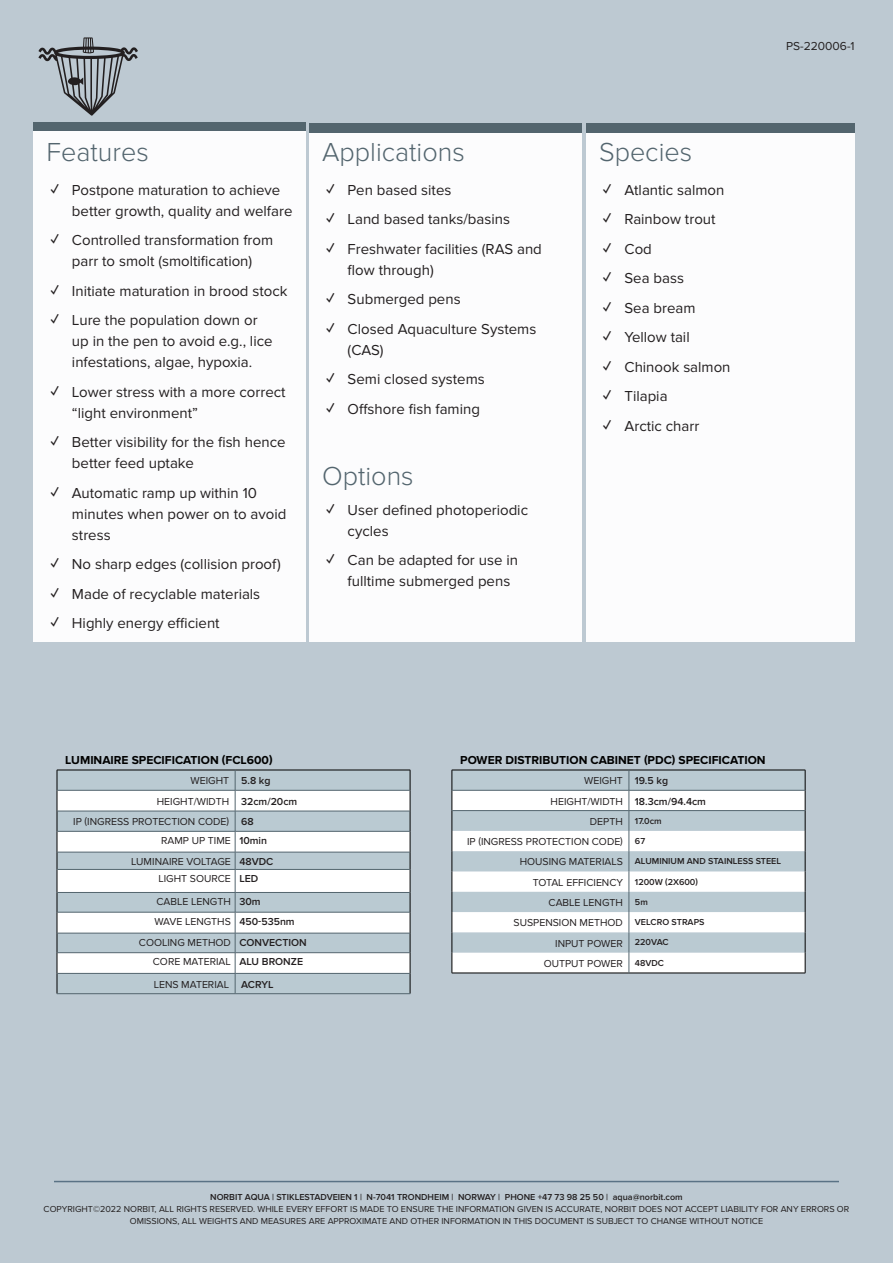
<style>
.page{position:relative;width:893px;height:1263px;background:#fff}
.page>*{position:absolute;margin:0;border:0;box-sizing:border-box;transform-origin:0 0}
.subtitle{font:300 27px "Proxima Nova";color:#53656e}
.bullet_points{font:300 27px "Proxima Nova";color:#53656e}
.t1{font:15px/21px "Proxima Nova";color:#231f20}
.table_title{font:700 12px "Proxima Nova";color:#000}
.data_sheet_number{font:12px "Proxima Nova";color:#231f20}
.t2{font:10.5px "Proxima Nova";color:#231f20}
.t3{font:600 10.5px "Proxima Nova";color:#231f20}
.footer_page2{font:9px/12px "Proxima Nova";color:#231f20;text-align:center}
.t4{font:600 9px "Proxima Nova";color:#231f20}
.s1{font-weight:700}
.s2{font-weight:600}
</style>
<div class="page">
<div style="left:0;top:0;width:893px;height:1262px;background:#bdc9d2"></div>
<svg style="left:38px;top:37px;width:100px;height:79px"></svg>
<hr style="left:54px;top:1181px;width:785px;height:1px;background:#5a7285">
<svg style="left:58px;top:771px;width:352px;height:222px"></svg>
<svg style="left:58px;top:791px;width:352px;height:182px;fill:#fff"></svg>
<hr style="left:57px;top:770px;width:178px;height:1px;background:#000">
<hr style="left:235px;top:770px;width:175px;height:1px;background:#000">
<svg style="left:57px;top:770px;width:1px;height:223px"></svg>
<svg style="left:410px;top:770px;width:1px;height:223px"></svg>
<hr style="left:57px;top:790px;width:178px;height:1px;background:#53656e">
<hr style="left:235px;top:790px;width:175px;height:1px;background:#53656e">
<hr style="left:57px;top:811px;width:178px;height:1px;background:#53656e">
<hr style="left:235px;top:811px;width:175px;height:1px;background:#53656e">
<hr style="left:57px;top:831px;width:178px;height:1px;background:#53656e">
<hr style="left:235px;top:831px;width:175px;height:1px;background:#53656e">
<hr style="left:57px;top:852px;width:178px;height:1px;background:#53656e">
<hr style="left:235px;top:852px;width:175px;height:1px;background:#53656e">
<hr style="left:57px;top:869px;width:178px;height:1px;background:#53656e">
<hr style="left:235px;top:869px;width:175px;height:1px;background:#53656e">
<hr style="left:57px;top:892px;width:178px;height:1px;background:#53656e">
<hr style="left:235px;top:892px;width:175px;height:1px;background:#53656e">
<hr style="left:57px;top:912px;width:178px;height:1px;background:#53656e">
<hr style="left:235px;top:912px;width:175px;height:1px;background:#53656e">
<hr style="left:57px;top:933px;width:178px;height:1px;background:#53656e">
<hr style="left:235px;top:933px;width:175px;height:1px;background:#53656e">
<hr style="left:57px;top:952px;width:178px;height:1px;background:#53656e">
<hr style="left:235px;top:952px;width:175px;height:1px;background:#53656e">
<hr style="left:57px;top:973px;width:178px;height:1px;background:#53656e">
<hr style="left:235px;top:973px;width:175px;height:1px;background:#53656e">
<svg style="left:235px;top:770px;width:1px;height:223px"></svg>
<hr style="left:57px;top:993px;width:178px;height:1px;background:#53656e">
<hr style="left:235px;top:993px;width:175px;height:1px;background:#53656e">
<div style="left:34px;top:123px;width:272px;height:518px;background:#fcfcfd"></div>
<div style="left:34px;top:123px;width:272px;height:8px;background:#53656e"></div>
<div style="left:586px;top:123px;width:269px;height:518px;background:#fcfcfd"></div>
<div style="left:586px;top:123px;width:269px;height:10px;background:#53656e"></div>
<div style="left:309px;top:123px;width:272px;height:518px;background:#fcfcfd"></div>
<div style="left:309px;top:123px;width:272px;height:10px;background:#53656e"></div>
<svg style="left:453px;top:771px;width:352px;height:19px"></svg>
<svg style="left:453px;top:791px;width:352px;height:182px;fill:#fff"></svg>
<hr style="left:452px;top:770px;width:177px;height:1px;background:#000">
<hr style="left:629px;top:770px;width:176px;height:1px;background:#000">
<svg style="left:452px;top:770px;width:1px;height:203px"></svg>
<svg style="left:805px;top:770px;width:1px;height:203px"></svg>
<hr style="left:452px;top:973px;width:177px;height:1px;background:#000">
<hr style="left:629px;top:973px;width:176px;height:1px;background:#000">
<hr style="left:452px;top:790px;width:177px;height:1px;background:#53656e">
<hr style="left:629px;top:790px;width:176px;height:1px;background:#53656e">
<hr style="left:452px;top:810px;width:177px;height:1px;background:#53656e">
<hr style="left:629px;top:810px;width:176px;height:1px;background:#53656e">
<svg style="left:629px;top:770px;width:1px;height:203px"></svg>
<p class="subtitle" style="left:46px;top:137px;width:104px">Features</p>
<p class="t1" style="left:72px;top:180px;width:222px;text-indent:-21px"><span class="s1">✓</span> Postpone maturation to achieve better growth, quality and welfare</p>
<p class="t1" style="left:51px;top:230px;width:224px;text-align:center"><span class="s1">✓</span> Controlled transformation from parr to smolt (smoltification)</p>
<p class="t1" style="left:51px;top:281px;width:238px"><span class="s1">✓</span> Initiate maturation in brood stock</p>
<p class="t1" style="left:72px;top:310px;width:202px;text-indent:-21px"><span class="s1">✓</span> Lure the population down or up in the pen to avoid e.g., lice infestations, algae, hypoxia.</p>
<p class="t1" style="left:72px;top:382px;width:215px;text-indent:-21px"><span class="s1">✓</span> Lower stress with a more correct “light environment”</p>
<p class="t1" style="left:72px;top:432px;width:215px;text-indent:-21px"><span class="s1">✓</span> Better visibility for the fish hence better feed uptake</p>
<p class="t1" style="left:72px;top:483px;width:216px;text-indent:-21px"><span class="s1">✓</span> Automatic ramp up within 10 minutes when power on to avoid stress</p>
<p class="t1" style="left:51px;top:554px;width:232px"><span class="s1">✓</span> No sharp edges (collision proof)</p>
<p class="t1" style="left:51px;top:584px;width:211px"><span class="s1">✓</span> Made of recyclable materials</p>
<p class="t1" style="left:51px;top:613px;width:170px"><span class="s1">✓</span> Highly energy efficient</p>
<p class="subtitle" style="left:322px;top:137px;width:144px">Applications</p>
<p class="t1" style="left:326px;top:180px;width:127px"><span class="s1">✓</span> Pen based sites</p>
<p class="t1" style="left:326px;top:209px;width:185px"><span class="s1">✓</span> Land based tanks/basins</p>
<p class="t1" style="left:348px;top:239px;width:196px;text-indent:-21px"><span class="s1">✓</span> Freshwater facilities (RAS and flow through)</p>
<p class="t1" style="left:326px;top:289px;width:136px"><span class="s1">✓</span> Submerged pens</p>
<p class="t1" style="left:348px;top:319px;width:190px;text-indent:-21px"><span class="s1">✓</span> Closed Aquaculture Systems (CAS)</p>
<p class="t1" style="left:326px;top:369px;width:160px"><span class="s1">✓</span> Semi closed systems</p>
<p class="t1" style="left:326px;top:399px;width:155px"><span class="s1">✓</span> Offshore fish faming</p>
<p class="bullet_points" style="left:322px;top:461px;width:93px">Options</p>
<p class="t1" style="left:348px;top:500px;width:182px;text-indent:-21px"><span class="s1">✓</span> User defined photoperiodic cycles</p>
<p class="t1" style="left:348px;top:550px;width:172px;text-indent:-21px"><span class="s1">✓</span> Can be adapted for use in fulltime submerged pens</p>
<p class="subtitle" style="left:599px;top:137px;width:95px">Species</p>
<p class="t1" style="left:603px;top:180px;width:123px"><span class="s1">✓</span> Atlantic salmon</p>
<p class="t1" style="left:603px;top:209px;width:114px"><span class="s1">✓</span> Rainbow trout</p>
<p class="t1" style="left:603px;top:239px;width:50px"><span class="s1">✓</span> Cod</p>
<p class="t1" style="left:603px;top:268px;width:82px"><span class="s1">✓</span> Sea bass</p>
<p class="t1" style="left:603px;top:298px;width:94px"><span class="s1">✓</span> Sea bream</p>
<p class="t1" style="left:603px;top:327px;width:88px"><span class="s1">✓</span> Yellow tail</p>
<p class="t1" style="left:603px;top:357px;width:129px"><span class="s1">✓</span> Chinook salmon</p>
<p class="t1" style="left:603px;top:386px;width:66px"><span class="s1">✓</span> Tilapia</p>
<p class="t1" style="left:603px;top:416px;width:98px"><span class="s1">✓</span> Arctic charr</p>
<p class="data_sheet_number" style="left:786px;top:39px;width:70px">PS-220006-1</p>
<p class="table_title" style="left:65px;top:753px;width:209px">LUMINAIRE SPECIFICATION (FCL600)</p>
<p class="t2" style="left:190px;top:775px;width:40px">WEIGHT</p>
<p class="t3" style="left:241px;top:775px;width:31px">5.8 kg</p>
<p class="t2" style="left:157px;top:795px;width:74px">HEIGHT/WIDTH</p>
<p class="t3" style="left:241px;top:795px;width:58px">32cm/20cm</p>
<p class="t2" style="left:73px;top:816px;width:157px">IP (INGRESS PROTECTION CODE)</p>
<p class="t3" style="left:241px;top:816px;width:14px">68</p>
<p class="t2" style="left:161px;top:834px;width:71px">RAMP UP TIME</p>
<p class="t3" style="left:239px;top:834px;width:29px">10min</p>
<p class="t2" style="left:131px;top:855px;width:101px">LUMINAIRE VOLTAGE</p>
<p class="t3" style="left:239px;top:855px;width:36px">48VDC</p>
<p class="t2" style="left:158px;top:872px;width:74px">LIGHT SOURCE</p>
<p class="t3" style="left:239px;top:872px;width:20px">LED</p>
<p class="t2" style="left:157px;top:895px;width:76px">CABLE LENGTH</p>
<p class="t3" style="left:239px;top:895px;width:23px">30m</p>
<p class="t2" style="left:154px;top:915px;width:78px">WAVE LENGTHS</p>
<p class="t3" style="left:239px;top:915px;width:57px">450-535nm</p>
<p class="t2" style="left:139px;top:936px;width:93px">COOLING METHOD</p>
<p class="t3" style="left:239px;top:936px;width:69px">CONVECTION</p>
<p class="t2" style="left:153px;top:956px;width:80px">CORE MATERIAL</p>
<p class="t3" style="left:239px;top:956px;width:65px">ALU BRONZE</p>
<p class="t2" style="left:154px;top:978px;width:77px">LENS MATERIAL</p>
<p class="t3" style="left:241px;top:978px;width:34px">ACRYL</p>
<p class="table_title" style="left:460px;top:753px;width:307px">POWER DISTRIBUTION CABINET (PDC) SPECIFICATION</p>
<p class="t2" style="left:584px;top:775px;width:40px">WEIGHT</p>
<p class="t3" style="left:635px;top:775px;width:35px">19.5 kg</p>
<p class="t2" style="left:551px;top:795px;width:74px">HEIGHT/WIDTH</p>
<p class="t3" style="left:635px;top:795px;width:73px">18.3cm/94.4cm</p>
<p class="t2" style="left:590px;top:815px;width:34px">DEPTH</p>
<p class="t4" style="left:635px;top:815px;width:28px">17.0cm</p>
<p class="t2" style="left:467px;top:836px;width:157px">IP (INGRESS PROTECTION CODE)</p>
<p class="t4" style="left:635px;top:836px;width:12px">67</p>
<p class="t2" style="left:520px;top:856px;width:105px">HOUSING MATERIALS</p>
<p class="t4" style="left:635px;top:856px;width:148px">ALUMINIUM AND STAINLESS STEEL</p>
<p class="t2" style="left:533px;top:876px;width:92px">TOTAL EFFICIENCY</p>
<p class="t4" style="left:635px;top:876px;width:65px">1200W (2X600)</p>
<p class="t2" style="left:549px;top:896px;width:76px">CABLE LENGTH</p>
<p class="t4" style="left:635px;top:897px;width:14px">5m</p>
<p class="t2" style="left:513px;top:917px;width:111px">SUSPENSION METHOD</p>
<p class="t4" style="left:635px;top:917px;width:71px">VELCRO STRAPS</p>
<p class="t2" style="left:555px;top:937px;width:69px">INPUT POWER</p>
<p class="t4" style="left:635px;top:937px;width:35px">220VAC</p>
<p class="t2" style="left:544px;top:957px;width:81px">OUTPUT POWER</p>
<p class="t4" style="left:635px;top:957px;width:31px">48VDC</p>
<p class="footer_page2" style="left:44px;top:1191px;width:807px"><span class="s2">NORBIT AQUA | STIKLESTADVEIEN 1 | N-7041 TRONDHEIM | NORWAY | PHONE +47 73 98 25 50 | aqua@norbit.com<br></span>COPYRIGHT©2022 NORBIT, ALL RIGHTS RESERVED. WHILE EVERY EFFORT IS MADE TO ENSURE THE INFORMATION GIVEN IS ACCURATE, NORBIT DOES NOT ACCEPT LIABILITY FOR ANY ERRORS OR<br>OMISSIONS, ALL WEIGHTS AND MEASURES ARE APPROXIMATE AND OTHER INFORMATION IN THIS DOCUMENT IS SUBJECT TO CHANGE WITHOUT NOTICE</p>
</div>
